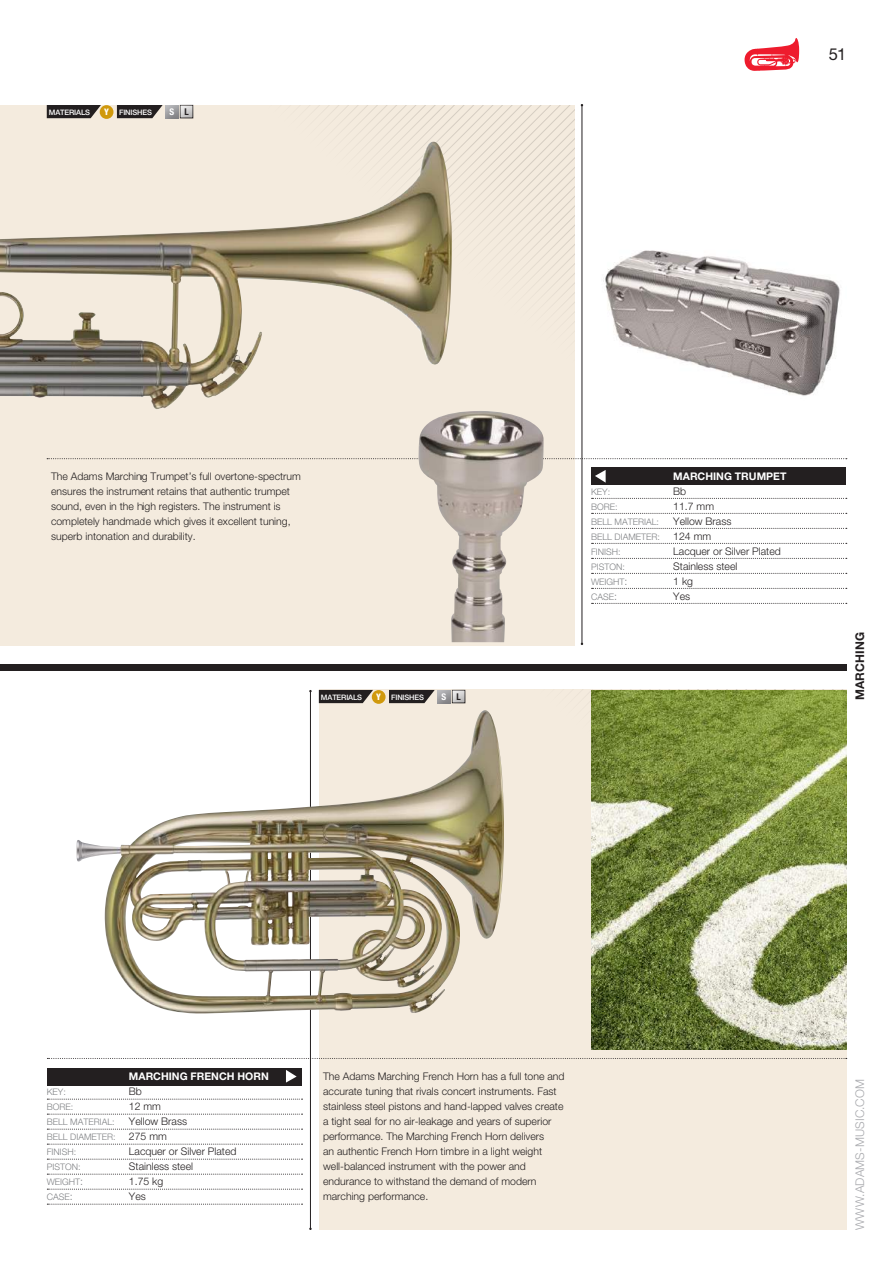
<style>
.page{position:relative;width:893px;height:1263px;background:#fff}
.page>*{position:absolute;margin:0;border:0;box-sizing:border-box;transform-origin:0 0}
.t1{font:16.5px "Helvetica Neue LT Std";color:#231f20}
.t2{font:300 12px "Helvetica Neue LT Std";letter-spacing:.015em;color:#a8a9ad}
.t3{font:700 12px "Helvetica Neue LT Std";letter-spacing:.02em;color:#231f20}
.t4{font:300 10.5px/15px "Helvetica Neue LT Std";color:#231f20}
.t5{font:700 10.5px "Helvetica Neue LT Std";color:#fff}
.t6{font:700 condensed 9.15px "Helvetica Neue LT Std";color:#fff}
.t7{font:300 9px/15px "Helvetica Neue LT Std";color:#808285}
.t8{font:500 7.5px "Helvetica Neue LT Std";letter-spacing:-.02em;color:#fff}
.s1{font-weight:300;font-size:8.85px;color:#231f20}
.s2{font-weight:800;font-stretch:condensed;font-size:9px}
.s3{font-size:9.3px;color:#231f20}
.s4{font-size:10.5px}
</style>
<div class="page">
<div style="left:0;top:665px;width:846px;height:6px;background:#231f20"></div>
<div style="left:0;top:105px;width:574px;height:540px;background:#f4ebde"></div>
<svg style="left:331px;top:105px;width:243px;height:260px"></svg>
<hr style="left:582px;top:105px;width:1px;height:539px;background:#231f20">
<div style="left:591px;top:467px;width:255px;height:17px;background:#231f20"></div>
<svg style="left:592px;top:498px;width:255px;height:1px"></svg>
<svg style="left:592px;top:513px;width:255px;height:1px"></svg>
<svg style="left:592px;top:528px;width:255px;height:1px"></svg>
<svg style="left:592px;top:543px;width:255px;height:1px"></svg>
<svg style="left:592px;top:558px;width:255px;height:1px"></svg>
<svg style="left:592px;top:573px;width:255px;height:1px"></svg>
<svg style="left:592px;top:588px;width:255px;height:1px"></svg>
<svg style="left:592px;top:603px;width:255px;height:1px"></svg>
<svg style="left:47px;top:458px;width:800px;height:1px"></svg>
<svg style="left:595px;top:470px;width:11px;height:13px"></svg>
<svg style="left:744px;top:38px;width:55px;height:33px"></svg>
<img style="left:603px;top:250px;width:237px;height:146px">
<img style="left:418px;top:411px;width:126px;height:231px">
<div style="left:100px;top:105px;width:13px;height:14px;background:#d0990c;border-radius:50%"></div>
<svg style="left:47px;top:105px;width:54px;height:13px"></svg>
<div style="left:165px;top:103px;width:16px;height:17px;background:#231f20;opacity:.75"></div>
<div style="left:179px;top:103px;width:17px;height:16px;background:#231f20;opacity:.75"></div>
<svg style="left:117px;top:105px;width:46px;height:13px"></svg>
<img style="left:0;top:143px;width:435px;height:266px">
<div style="left:319px;top:690px;width:527px;height:540px;background:#f4ebde"></div>
<div style="left:47px;top:1068px;width:255px;height:17px;background:#231f20"></div>
<svg style="left:47px;top:1099px;width:256px;height:1px"></svg>
<svg style="left:47px;top:1114px;width:256px;height:1px"></svg>
<svg style="left:47px;top:1129px;width:256px;height:1px"></svg>
<svg style="left:47px;top:1144px;width:256px;height:1px"></svg>
<svg style="left:47px;top:1159px;width:256px;height:1px"></svg>
<svg style="left:47px;top:1174px;width:256px;height:1px"></svg>
<svg style="left:47px;top:1189px;width:256px;height:1px"></svg>
<svg style="left:47px;top:1204px;width:256px;height:1px"></svg>
<svg style="left:47px;top:1058px;width:800px;height:1px"></svg>
<hr style="left:310px;top:691px;width:1px;height:538px;background:#231f20">
<img style="left:76px;top:710px;width:428px;height:304px">
<div style="left:372px;top:690px;width:14px;height:14px;background:#d0990c;border-radius:50%"></div>
<svg style="left:319px;top:690px;width:54px;height:13px"></svg>
<div style="left:437px;top:688px;width:16px;height:16px;background:#231f20;opacity:.75"></div>
<div style="left:451px;top:688px;width:17px;height:16px;background:#231f20;opacity:.75"></div>
<svg style="left:389px;top:690px;width:46px;height:13px"></svg>
<svg style="left:286px;top:1070px;width:11px;height:12px"></svg>
<img style="left:591px;top:690px;width:255px;height:360px">
<p class="t8" style="left:49px;top:108px;width:45px">MATERIALS<span class="s1">:</span></p>
<p class="t8" style="left:104px;top:108px;width:52px"><span class="s2">Y</span> FINISHES<span class="s1">:</span></p>
<p class="t6" style="left:169px;top:106px;width:21px">S <span class="s3">L</span></p>
<h1 class="t1" style="left:829px;top:44px;width:19px">51</h1>
<p class="t4" style="left:51px;top:469px;width:251px">The Adams Marching Trumpet’s full overtone-spectrum ensures the instrument retains that authentic trumpet sound, even in the high registers. The instrument is completely handmade which gives it excellent tuning, superb intonation and durability.</p>
<p class="t8" style="left:321px;top:692px;width:45px">MATERIALS<span class="s1">:</span></p>
<p class="t8" style="left:376px;top:692px;width:52px"><span class="s2">Y</span> FINISHES<span class="s1">:</span></p>
<p class="t6" style="left:441px;top:691px;width:21px">S <span class="s3">L</span></p>
<p class="t7" style="left:591px;top:484px;width:71px">KEY:<br>BORE:<br>BELL MATERIAL:<br>BELL DIAMETER:<br>FINISH:<br>PISTON:<br>WEIGHT<span class="s4">:<br></span>CASE<span class="s4">:</span></p>
<p class="t5" style="left:673px;top:470px;width:115px">MARCHING TRUMPET</p>
<p class="t4" style="left:673px;top:484px;width:109px">Bb<br>11.7 mm<br>Yellow Brass<br>124 mm<br>Lacquer or Silver Plated<br>Stainless steel<br>1 kg<br>Yes</p>
<p class="t3" style="left:852px;top:700px;width:70px;rotate:-90deg">MARCHING</p>
<p class="t7" style="left:47px;top:1084px;width:71px">KEY:<br>BORE:<br>BELL MATERIAL:<br>BELL DIAMETER:<br>FINISH:<br>PISTON:<br>WEIGHT<span class="s4">:<br></span>CASE<span class="s4">:</span></p>
<p class="t5" style="left:129px;top:1070px;width:141px">MARCHING FRENCH HORN</p>
<p class="t4" style="left:129px;top:1084px;width:109px">Bb<br>12 mm<br>Yellow Brass<br>275 mm<br>Lacquer or Silver Plated<br>Stainless steel<br>1.75 kg<br>Yes</p>
<p class="t4" style="left:323px;top:1069px;width:243px">The Adams Marching French Horn has a full tone and accurate tuning that rivals concert instruments. Fast stainless steel pistons and hand-lapped valves create a tight seal for no air-leakage and years of superior performance. The Marching French Horn delivers<br>an authentic French Horn timbre in a light weight well-balanced instrument with the power and endurance to withstand the demand of modern marching performance.</p>
<p class="t2" style="left:852px;top:1230px;width:153px;rotate:-90deg">WWW.ADAMS-MUSIC.COM</p>
</div>
